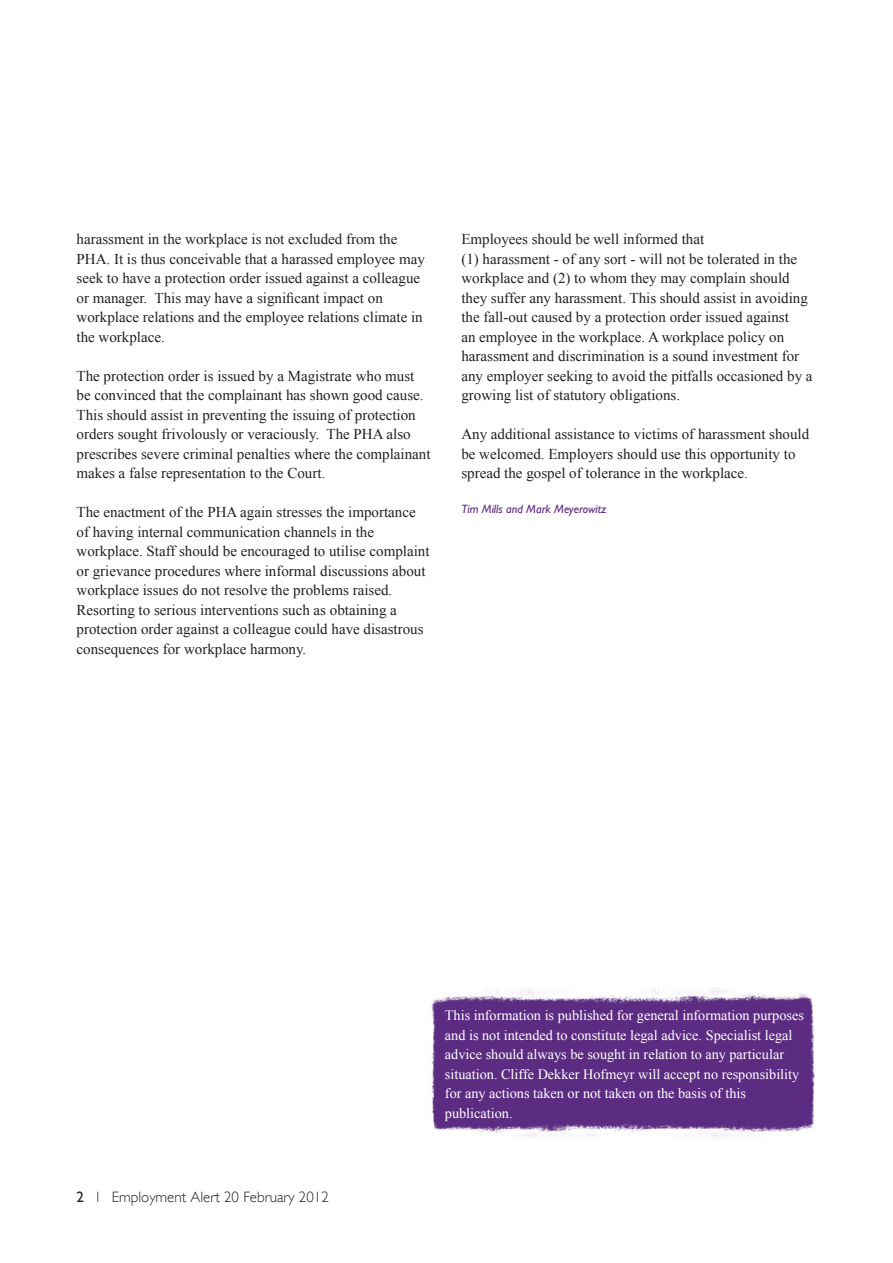
<style>
.page{position:relative;width:893px;height:1263px;background:#fff}
.page>*{position:absolute;margin:0;border:0;box-sizing:border-box;transform-origin:0 0}
.t1{font:15px/19.5px "Times New Roman";color:#231f20}
.t2{font:300 15px "Gill Sans";color:#231f20}
.t3{font:14.25px "Times New Roman";color:#fff}
.t4{font:italic 12px "Gill Sans";color:#5c2781}
.s1{font-weight:400}
</style>
<div class="page">
<img style="left:431px;top:988px;width:384px;height:151px">
<p class="t1" style="left:77px;top:229px;width:350px">harassment in the workplace is not excluded from the PHA. It is thus conceivable that a harassed employee may seek to have a protection order issued against a colleague or manager. This may have a significant impact on workplace relations and the employee relations climate in the workplace.</p>
<p class="t1" style="left:77px;top:366px;width:356px">The protection order is issued by a Magistrate who must be convinced that the complainant has shown good cause.<br>This should assist in preventing the issuing of protection orders sought frivolously or veraciously. The PHA also prescribes severe criminal penalties where the complainant makes a false representation to the Court.</p>
<p class="t1" style="left:77px;top:502px;width:354px">The enactment of the PHA again stresses the importance of having internal communication channels in the workplace. Staff should be encouraged to utilise complaint or grievance procedures where informal discussions about workplace issues do not resolve the problems raised.<br>Resorting to serious interventions such as obtaining a protection order against a colleague could have disastrous consequences for workplace harmony.</p>
<p class="t1" style="left:461px;top:229px;width:244px">Employees should be well informed that</p>
<p class="t1" style="left:461px;top:249px;width:353px">(1) harassment - of any sort - will not be tolerated in the workplace and (2) to whom they may complain should they suffer any harassment. This should assist in avoiding the fall-out caused by a protection order issued against<br>an employee in the workplace. A workplace policy on harassment and discrimination is a sound investment for any employer seeking to avoid the pitfalls occasioned by a growing list of statutory obligations.</p>
<p class="t1" style="left:461px;top:424px;width:349px">Any additional assistance to victims of harassment should be welcomed. Employers should use this opportunity to spread the gospel of tolerance in the workplace.</p>
<p class="t4" style="left:461px;top:502px;width:147px">Tim Mills and Mark Meyerowitz</p>
<p class="t2" style="left:77px;top:1188px;width:254px"><span class="s1">2</span> l Employment Alert 20 February 2012</p>
<p class="t3" style="left:445px;top:1006px;width:360px">This information is published for general information purposes</p>
<p class="t3" style="left:445px;top:1025px;width:349px">and is not intended to constitute legal advice. Specialist legal</p>
<p class="t3" style="left:445px;top:1045px;width:341px">advice should always be sought in relation to any particular</p>
<p class="t3" style="left:445px;top:1064px;width:356px">situation. Cliffe Dekker Hofmeyr will accept no responsibility</p>
<p class="t3" style="left:445px;top:1084px;width:303px">for any actions taken or not taken on the basis of this</p>
<p class="t3" style="left:445px;top:1103px;width:69px">publication.</p>
</div>
